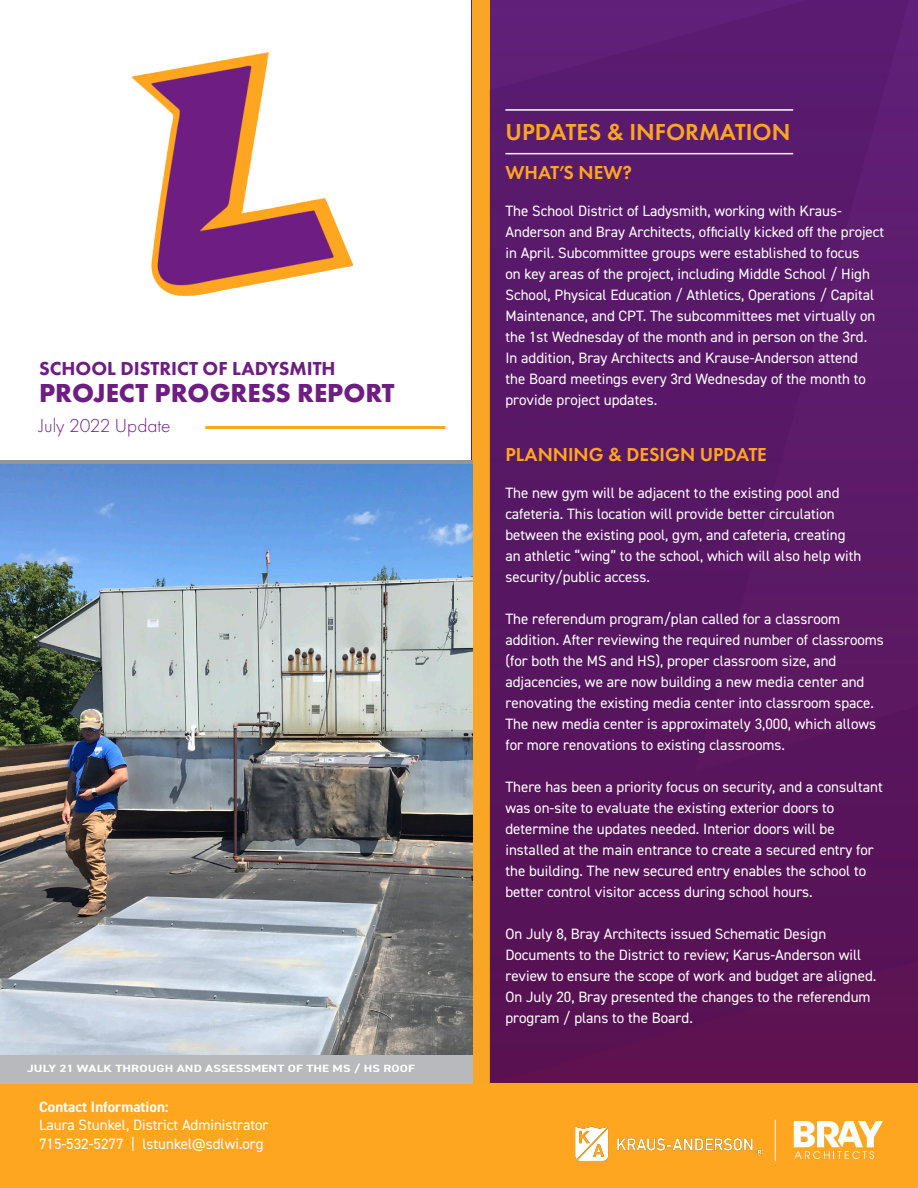
<style>
.page{position:relative;width:918px;height:1188px;background:#fff}
.page>*{position:absolute;margin:0;border:0;box-sizing:border-box;transform-origin:0 0}
.t1{font:700 27px "Futura PT";color:#6e1d83}
.t2{font:600 24px "Futura PT";color:#faa524}
.t3{font:600 19.5px "Futura PT";color:#ffa620}
.t4{font:800 19.5px "Futura PT";color:#6e1d83}
.t5{font:300 19.5px "Futura PT";color:#6e1d83}
.t6{font:15px/21px "DIN2014";color:#fff}
.t7{font:700 15px "DIN2014";color:#fff}
.t8{font:700 10.5px "DIN2014";letter-spacing:.01em;color:#fff;scale:1.25 1}
</style>
<div class="page">
<div style="left:472px;top:0;width:18px;height:1084px;background:#f9a525"></div>
<svg style="left:490px;top:0;width:428px;height:1084px;background:#591762"></svg>
<img style="left:0;top:464px;width:472px;height:591px">
<hr style="left:205px;top:426px;width:241px;height:3px;background:#ffa620">
<div style="left:0;top:1084px;width:918px;height:104px;background:#ffa620"></div>
<svg style="left:794px;top:1121px;width:89px;height:38px"></svg>
<div style="left:0;top:1055px;width:472px;height:29px;background:#b8b9bc"></div>
<hr style="left:505px;top:109px;width:288px;height:2px;background:#fff">
<hr style="left:505px;top:153px;width:288px;height:1px;background:#fff">
<img style="left:132px;top:52px;width:221px;height:244px">
<hr style="left:775px;top:1120px;width:1px;height:41px;background:#fff">
<img style="left:575px;top:1126px;width:188px;height:35px">
<p class="t4" style="left:39px;top:356px;width:298px">SCHOOL DISTRICT OF LADYSMITH</p>
<p class="t1" style="left:39px;top:375px;width:357px">PROJECT PROGRESS REPORT</p>
<p class="t5" style="left:39px;top:414px;width:133px">July 2022 Update</p>
<p class="t8" style="left:27px;top:1061px;width:312px">JULY 21 WALK THROUGH AND ASSESSMENT OF THE MS / HS ROOF</p>
<p class="t7" style="left:39px;top:1097px;width:131px">Contact Information:</p>
<p class="t6" style="left:39px;top:1114px;width:231px">Laura Stunkel, District Administrator</p>
<p class="t6" style="left:39px;top:1133px;width:226px">715-532-5277 | lstunkel@sdlwi.org</p>
<p class="t2" style="left:506px;top:117px;width:286px">UPDATES &amp; INFORMATION</p>
<p class="t3" style="left:505px;top:160px;width:128px">WHAT’S NEW?</p>
<p class="t6" style="left:505px;top:200px;width:380px">The School District of Ladysmith, working with Kraus-Anderson and Bray Architects, officially kicked off the project in April. Subcommittee groups were established to focus<br>on key areas of the project, including Middle School / High School, Physical Education / Athletics, Operations / Capital Maintenance, and CPT. The subcommittees met virtually on the 1st Wednesday of the month and in person on the 3rd.<br>In addition, Bray Architects and Krause-Anderson attend<br>the Board meetings every 3rd Wednesday of the month to provide project updates.</p>
<p class="t3" style="left:505px;top:442px;width:263px">PLANNING &amp; DESIGN UPDATE</p>
<p class="t6" style="left:505px;top:482px;width:357px">The new gym will be adjacent to the existing pool and cafeteria. This location will provide better circulation between the existing pool, gym, and cafeteria, creating an athletic “wing” to the school, which will also help with security/public access.</p>
<p class="t6" style="left:505px;top:608px;width:380px">The referendum program/plan called for a classroom addition. After reviewing the required number of classrooms (for both the MS and HS), proper classroom size, and adjacencies, we are now building a new media center and renovating the existing media center into classroom space.<br>The new media center is approximately 3,000, which allows for more renovations to existing classrooms.</p>
<p class="t6" style="left:505px;top:776px;width:379px">There has been a priority focus on security, and a consultant was on-site to evaluate the existing exterior doors to determine the updates needed. Interior doors will be installed at the main entrance to create a secured entry for the building. The new secured entry enables the school to better control visitor access during school hours.</p>
<p class="t6" style="left:505px;top:923px;width:372px">On July 8, Bray Architects issued Schematic Design Documents to the District to review; Karus-Anderson will review to ensure the scope of work and budget are aligned.<br>On July 20, Bray presented the changes to the referendum program / plans to the Board.</p>
</div>
